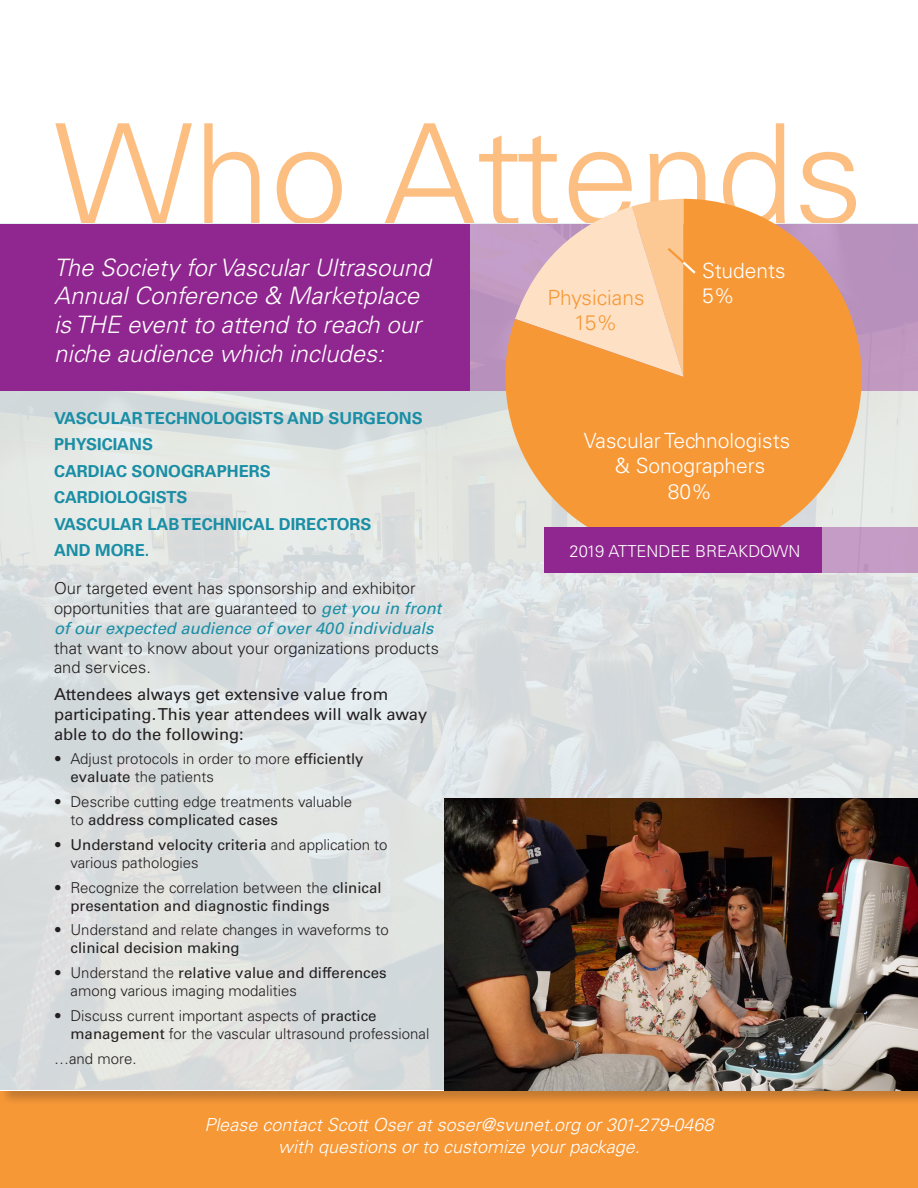
<style>
.page{position:relative;width:918px;height:1188px;background:#fff}
.page>*{position:absolute;margin:0;border:0;box-sizing:border-box;transform-origin:0 0}
.t1{font:300 139.2px "Univers";color:#fcbe81}
.t2{font:italic 300 24px/28.8px "Univers";color:#fff}
.t3{font:300 21px/25.2px "Univers";color:#fff;text-align:center}
.t4{font:300 21px "Univers";color:#f79837}
.t5{font:italic 300 18px/21.6px "Univers";color:#fff;text-align:center}
.t6{font:300 16.5px/19.8px "Univers";color:#231f20}
.t7{font:700 16.5px/26.5px "Univers";color:#198ea5}
.t8{font:16.5px/19.8px "Univers";color:#231f20}
.t9{font:300 16.5px "Univers";color:#fff}
.t10{font:300 15px/18px "Univers";color:#231f20}
.t11{font:15px/18px "Univers";color:#231f20}
.s1{font-weight:400;font-style:italic;color:#198ea5}
.s2{font-weight:400}
.s3{font-weight:300}
</style>
<div class="page">
<div style="left:0;top:1090px;width:918px;height:98px;background:#f79837"></div>
<div style="left:0;top:1069px;width:918px;height:37px;background:#231f20;opacity:.25"></div>
<svg style="left:0;top:1070px;width:918px;height:21px"></svg>
<img style="left:0;top:390px;width:918px;height:699px">
<div style="left:0;top:224px;width:470px;height:166px;background:#90268f"></div>
<div style="left:470px;top:224px;width:448px;height:166px;background:linear-gradient(to bottom,#ba94c0,#bc95bd)"></div>
<img style="left:445px;top:798px;width:473px;height:293px">
<svg style="left:505px;top:199px;width:357px;height:356px;background:#f1a357"></svg>
<svg style="left:515px;top:199px;width:183px;height:178px;background:#f6c9a1"></svg>
<div style="left:544px;top:527px;width:278px;height:46px;background:#90268f"></div>
<div style="left:820px;top:527px;width:98px;height:46px;background:#c49cc5"></div>
<h1 class="t1" style="left:54px;top:91px;width:811px">Who Attends</h1>
<h2 class="t2" style="left:54px;top:253px;width:378px">The Society for Vascular Ultrasound Annual Conference &amp; Marketplace is THE event to attend to reach our niche audience which includes:</h2>
<p class="t7" style="left:54px;top:405px;width:370px">VASCULAR TECHNOLOGISTS AND SURGEONS<br>PHYSICIANS<br>CARDIAC SONOGRAPHERS<br>CARDIOLOGISTS<br>VASCULAR LAB TECHNICAL DIRECTORS<br>AND MORE.</p>
<p class="t6" style="left:54px;top:578px;width:389px">Our targeted event has sponsorship and exhibitor opportunities that are guaranteed to <span class="s1">get you in front of our expected audience of over 400 individuals</span></p>
<p class="t6" style="left:54px;top:638px;width:387px">that want to know about your organizations products and services.</p>
<p class="t8" style="left:54px;top:684px;width:375px">Attendees always get extensive value from participating. This year attendees will walk away able to do the following:</p>
<p class="t10" style="left:70px;top:750px;width:295px;text-indent:-16px">• Adjust protocols in order to more <span class="s2">efficiently evaluate</span> the patients</p>
<p class="t10" style="left:70px;top:793px;width:283px;text-indent:-16px">• Describe cutting edge treatments valuable to <span class="s2">address complicated cases</span></p>
<p class="t10" style="left:70px;top:835px;width:319px;text-indent:-16px">• <span class="s2">Understand velocity criteria</span> and application to various pathologies</p>
<p class="t11" style="left:70px;top:878px;width:313px;text-indent:-16px"><span class="s3">• Recognize the correlation between the</span> clinical presentation and diagnostic findings</p>
<p class="t10" style="left:54px;top:921px;width:336px">• Understand and relate changes in waveforms to</p>
<p class="t11" style="left:70px;top:939px;width:171px">clinical decision making</p>
<p class="t10" style="left:70px;top:964px;width:318px;text-indent:-16px">• Understand the <span class="s2">relative value and differences </span>among various imaging modalities</p>
<p class="t10" style="left:70px;top:1006px;width:360px;text-indent:-16px">• Discuss current important aspects of <span class="s2">practice management</span> for the vascular ultrasound professional</p>
<p class="t10" style="left:54px;top:1049px;width:84px">…and more.</p>
<h3 class="t3" style="left:702px;top:258px;width:85px">Students</h3>
<h3 class="t4" style="left:547px;top:285px;width:99px">Physicians</h3>
<h3 class="t3" style="left:702px;top:283px;width:34px">5%</h3>
<h3 class="t4" style="left:574px;top:310px;width:45px">15%</h3>
<h3 class="t3" style="left:584px;top:428px;width:208px">Vascular Technologists &amp; Sonographers<br>80%</h3>
<p class="t9" style="left:570px;top:541px;width:232px">2019 ATTENDEE BREAKDOWN</p>
<p class="t5" style="left:204px;top:1114px;width:511px">Please contact Scott Oser at soser@svunet.org or 301-279-0468 with questions or to customize your package.</p>
</div>
